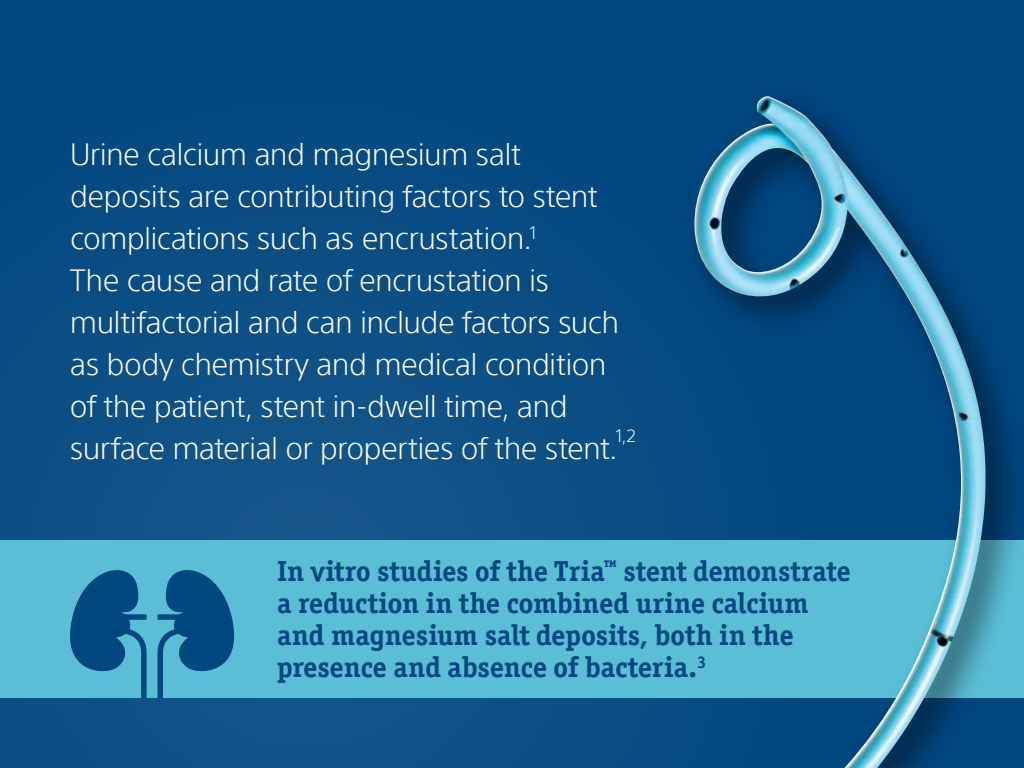
<style>
.page{position:relative;width:1024px;height:768px;background:#084d83}
.page>*{position:absolute;margin:0;border:0;box-sizing:border-box;transform-origin:0 0}
.t1{font:300 30px/42px "SST";letter-spacing:-.02em;color:#fff}
.t2{font:700 29px/32px "Officina Ser ITC Std";color:#00467f}
.t3{font:300 17.5px "SST";color:#fff}
</style>
<div class="page">
<div style="left:0;top:540px;width:1024px;height:158px;background:#5abfd6"></div>
<svg style="left:70px;top:570px;width:77px;height:128px"></svg>
<svg style="left:158px;top:570px;width:77px;height:128px"></svg>
<div style="left:681px;top:84px;width:343px;height:684px;background:#000;opacity:.5"></div>
<img style="left:693px;top:96px;width:303px;height:672px">
<p class="t1" style="left:70px;top:133px;width:551px">Urine calcium and magnesium salt deposits are contributing factors to stent complications such as encrustation.<sup>1<br></sup>The cause and rate of encrustation is multifactorial and can include factors such as body chemistry and medical condition of the patient, stent in-dwell time, and surface material or properties of the stent.</p>
<p class="t3" style="left:616px;top:426px;width:21px">1,2</p>
<p class="t2" style="left:277px;top:555px;width:575px">In vitro studies of the Tria<sup>™</sup> stent demonstrate a reduction in the combined urine calcium and magnesium salt deposits, both in the presence and absence of bacteria.<sup>3</sup></p>
</div>
